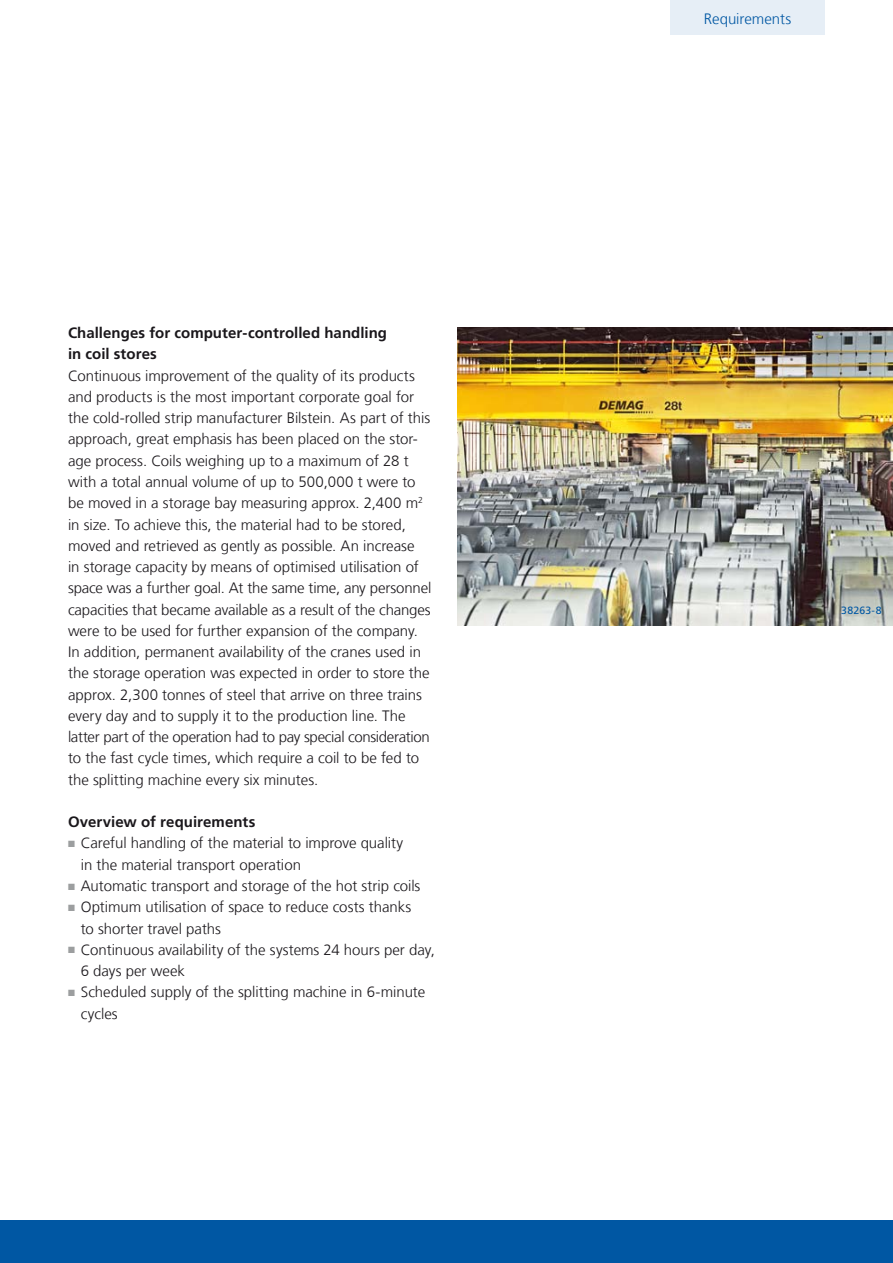
<style>
.page{position:relative;width:893px;height:1263px;background:#fff}
.page>*{position:absolute;margin:0;border:0;box-sizing:border-box;transform-origin:0 0}
.t1{font:300 15px/21.3px "Frutiger LT Com";letter-spacing:-.005em;color:#1a171b}
.t2{font:700 15px/21.3px "Frutiger LT Com";letter-spacing:.005em;color:#1a171b}
.t3{font:300 15px "Frutiger LT Com";color:#0057a3}
.t4{font:10.5px "Frutiger LT Com";letter-spacing:.02em;color:#0057a3}
.t5{font:9px "Zapf Dingbats";color:#9c9e9f}
.s1{color:#9c9e9f}
</style>
<div class="page">
<div style="left:0;top:1220px;width:893px;height:43px;background:#0057a3"></div>
<div style="left:670px;top:0;width:155px;height:34px;background:#e6eef6"></div>
<img style="left:457px;top:327px;width:436px;height:298px">
<p class="t2" style="left:68px;top:322px;width:321px">Challenges for computer-controlled handling in coil stores</p>
<p class="t1" style="left:68px;top:365px;width:365px">Continuous improvement of the quality of its products and products is the most important corporate goal for the cold-rolled strip manufacturer Bilstein. As part of this approach, great emphasis has been placed on the stor&shy;age process. Coils weighing up to a maximum of 28 t with a total annual volume of up to 500,000 t were to be moved in a storage bay measuring approx. 2,400 m<sup>2 </sup>in size. To achieve this, the material had to be stored, moved and retrieved as gently as possible. An increase<br>in storage capacity by means of optimised utilisation of space was a further goal. At the same time, any personnel capacities that became available as a result of the changes were to be used for further expansion of the company.<br>In addition, permanent availability of the cranes used in the storage operation was expected in order to store the approx. 2,300 tonnes of steel that arrive on three trains every day and to supply it to the production line. The latter part of the operation had to pay special consideration to the fast cycle times, which require a coil to be fed to the splitting machine every six minutes.</p>
<p class="t2" style="left:68px;top:811px;width:189px">Overview of requirements</p>
<p class="t5" style="left:75px;top:840px;width:4px">■</p>
<p class="t1" style="left:81px;top:833px;width:324px;text-indent:-13px"><span class="s1">■</span> Careful handling of the material to improve quality in the material transport operation</p>
<p class="t5" style="left:75px;top:882px;width:4px">■</p>
<p class="t1" style="left:68px;top:875px;width:354px"><span class="s1">■</span> Automatic transport and storage of the hot strip coils</p>
<p class="t5" style="left:75px;top:903px;width:4px">■</p>
<p class="t1" style="left:81px;top:896px;width:332px;text-indent:-13px"><span class="s1">■</span> Optimum utilisation of space to reduce costs thanks to shorter travel paths</p>
<p class="t1" style="left:81px;top:939px;width:356px;text-indent:-13px"><span class="s1">■</span> Continuous availability of the systems 24 hours per day,<br>6 days per week</p>
<p class="t5" style="left:75px;top:988px;width:4px">■</p>
<p class="t1" style="left:81px;top:981px;width:346px;text-indent:-13px"><span class="s1">■</span> Scheduled supply of the splitting machine in 6-minute cycles</p>
<p class="t3" style="left:704px;top:10px;width:89px">Requirements</p>
<p class="t4" style="left:841px;top:605px;width:42px">38263-8</p>
</div>
